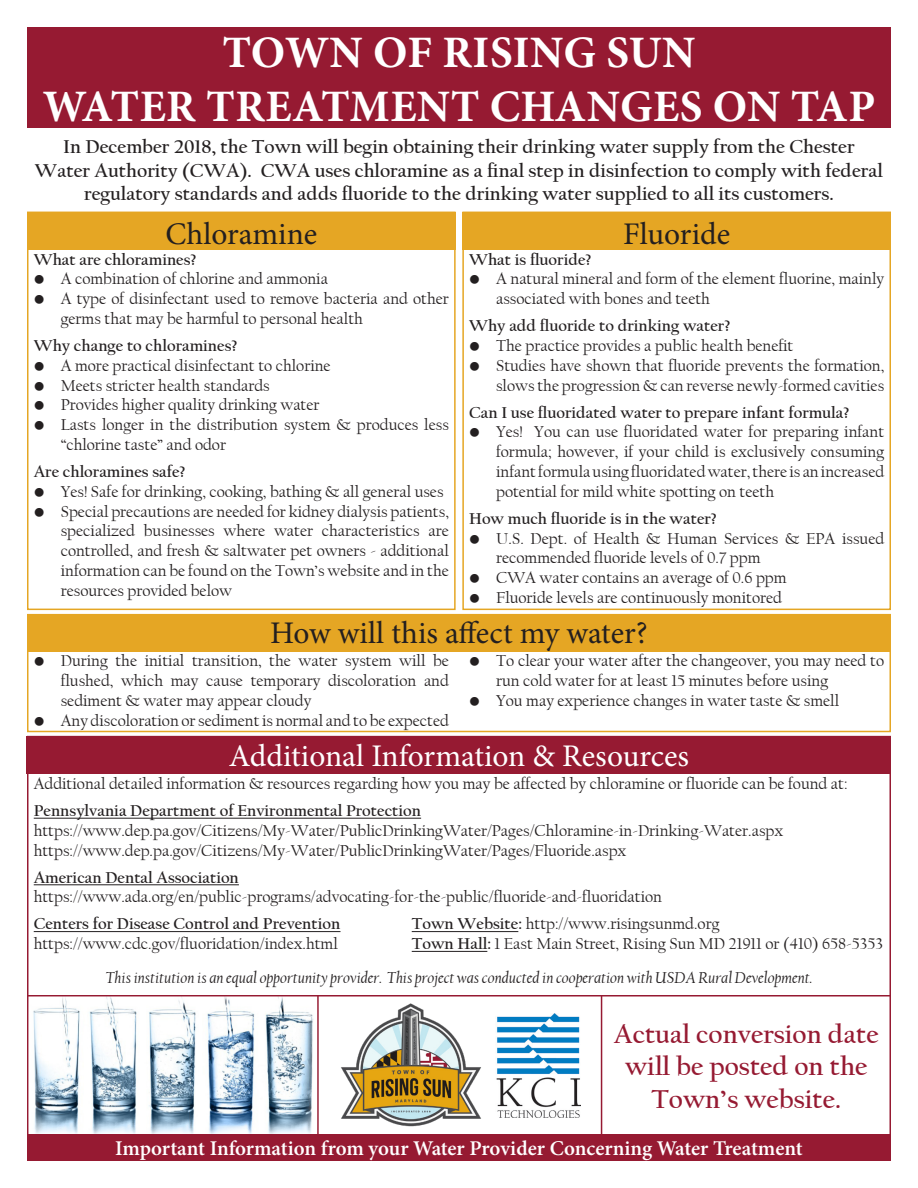
<style>
.page{position:relative;width:918px;height:1188px;background:#fff}
.page>*{position:absolute;margin:0;border:0;box-sizing:border-box;transform-origin:0 0}
.t1{font:700 45px "Minion Pro";letter-spacing:.01em;color:#fff}
.t2{font:31.5px "Minion Pro";color:#231f20}
.t3{font:31.5px "Minion Pro";color:#fff}
.t4{font:700 27px/32.4px "Californian FB";color:#961a32;text-align:center}
.t5{font:600 21px "Minion Pro";letter-spacing:-.005em;color:#fff}
.t6{font:700 19.5px/23.4px "Californian FB";color:#231f20;text-align:center}
.t7{font:16.5px/19.8px "Californian FB";color:#231f20}
.t8{font:700 16.5px "Californian FB";color:#231f20}
.t9{font:italic 16.5px "Californian FB";color:#231f20}
.s1{font-weight:700}
</style>
<div class="page">
<div style="left:462px;top:212px;width:429px;height:37px;background:#e5a624"></div>
<div style="left:27px;top:27px;width:864px;height:100px;background:#961a32"></div>
<div style="left:27px;top:1134px;width:864px;height:27px;background:#961a32"></div>
<div style="left:27px;top:212px;width:429px;height:37px;background:#e5a624"></div>
<div style="left:27px;top:212px;width:429px;height:398px;border:2px solid #e5a624"></div>
<div style="left:27px;top:614px;width:864px;height:38px;background:#e5a624"></div>
<div style="left:27px;top:614px;width:864px;height:118px;border:2px solid #e5a624"></div>
<div style="left:462px;top:212px;width:429px;height:398px;border:2px solid #e5a624"></div>
<div style="left:26px;top:736px;width:864px;height:38px;background:#961a32"></div>
<hr style="left:34px;top:818px;width:387px;height:1px;background:#231f20">
<hr style="left:34px;top:884px;width:205px;height:1px;background:#231f20">
<hr style="left:34px;top:931px;width:306px;height:1px;background:#231f20">
<hr style="left:412px;top:931px;width:106px;height:1px;background:#231f20">
<hr style="left:412px;top:951px;width:75px;height:1px;background:#231f20">
<div style="left:27px;top:736px;width:864px;height:401px;border:2px solid #961a32"></div>
<hr style="left:27px;top:995px;width:863px;height:2px;background:#961a32">
<hr style="left:317px;top:996px;width:2px;height:141px;background:#961a32">
<hr style="left:601px;top:996px;width:1px;height:141px;background:#961a32">
<img style="left:29px;top:997px;width:285px;height:137px">
<img style="left:341px;top:1003px;width:140px;height:124px">
<img style="left:496px;top:1014px;width:85px;height:104px">
<p class="t1" style="left:223px;top:20px;width:474px">TOWN OF RISING SUN</p>
<p class="t1" style="left:43px;top:74px;width:834px">WATER TREATMENT CHANGES ON TAP</p>
<p class="t6" style="left:35px;top:135px;width:849px">In December 2018, the Town will begin obtaining their drinking water supply from the Chester<br>Water Authority (CWA). CWA uses chloramine as a final step in disinfection to comply with federal regulatory standards and adds fluoride to the drinking water supplied to all its customers.</p>
<p class="t2" style="left:165px;top:212px;width:153px">Chloramine</p>
<p class="t8" style="left:34px;top:250px;width:164px">What are chloramines?</p>
<p class="t7" style="left:34px;top:269px;width:296px">• A combination of chlorine and ammonia</p>
<p class="t7" style="left:61px;top:289px;width:390px;text-indent:-27px">• A type of disinfectant used to remove bacteria and other germs that may be harmful to personal health</p>
<p class="t8" style="left:34px;top:336px;width:205px">Why change to chloramines?</p>
<p class="t7" style="left:34px;top:356px;width:298px">• A more practical disinfectant to chlorine</p>
<p class="t7" style="left:34px;top:376px;width:238px">• Meets stricter health standards</p>
<p class="t7" style="left:34px;top:395px;width:287px">• Provides higher quality drinking water</p>
<p class="t7" style="left:61px;top:415px;width:390px;text-indent:-27px">• Lasts longer in the distribution system &amp; produces less “chlorine taste” and odor</p>
<p class="t8" style="left:34px;top:462px;width:153px">Are chloramines safe?</p>
<p class="t7" style="left:34px;top:482px;width:411px">• Yes! Safe for drinking, cooking, bathing &amp; all general uses</p>
<p class="t7" style="left:61px;top:502px;width:390px;text-align:justify;text-indent:-27px">• Special precautions are needed for kidney dialysis patients, specialized businesses where water characteristics are controlled, and fresh &amp; saltwater pet owners - additional information can be found on the Town’s website and in the resources provided below</p>
<p class="t2" style="left:270px;top:612px;width:379px">How will this affect my water?</p>
<p class="t7" style="left:61px;top:651px;width:390px;text-align:justify;text-indent:-27px">• During the initial transition, the water system will be flushed, which may cause temporary discoloration and sediment &amp; water may appear cloudy</p>
<p class="t7" style="left:34px;top:711px;width:417px">• Any discoloration or sediment is normal and to be expected</p>
<p class="t2" style="left:623px;top:212px;width:109px">Fluoride</p>
<p class="t8" style="left:469px;top:250px;width:124px">What is fluoride?</p>
<p class="t7" style="left:496px;top:269px;width:390px;text-indent:-27px">• A natural mineral and form of the element fluorine, mainly associated with bones and teeth</p>
<p class="t8" style="left:469px;top:317px;width:263px">Why add fluoride to drinking water?</p>
<p class="t7" style="left:469px;top:336px;width:326px">• The practice provides a public health benefit</p>
<p class="t7" style="left:469px;top:356px;width:417px;text-align:right">• Studies have shown that fluoride prevents the formation, slows the progression &amp; can reverse newly-formed cavities</p>
<p class="t8" style="left:469px;top:403px;width:382px">Can I use fluoridated water to prepare infant formula?</p>
<p class="t7" style="left:496px;top:422px;width:390px;text-align:justify;text-indent:-27px">• Yes! You can use fluoridated water for preparing infant formula; however, if your child is exclusively consuming infant formula using fluoridated water, there is an increased potential for mild white spotting on teeth</p>
<p class="t8" style="left:469px;top:509px;width:249px">How much fluoride is in the water?</p>
<p class="t7" style="left:496px;top:529px;width:390px;text-indent:-27px">• U.S. Dept. of Health &amp; Human Services &amp; EPA issued recommended fluoride levels of 0.7 ppm</p>
<p class="t7" style="left:469px;top:568px;width:319px">• CWA water contains an average of 0.6 ppm</p>
<p class="t7" style="left:469px;top:588px;width:314px">• Fluoride levels are continuously monitored</p>
<p class="t7" style="left:496px;top:651px;width:390px;text-indent:-27px">• To clear your water after the changeover, you may need to run cold water for at least 15 minutes before using</p>
<p class="t7" style="left:469px;top:691px;width:372px">• You may experience changes in water taste &amp; smell</p>
<p class="t3" style="left:229px;top:735px;width:462px">Additional Information &amp; Resources</p>
<p class="t7" style="left:34px;top:774px;width:815px">Additional detailed information &amp; resources regarding how you may be affected by chloramine or fluoride can be found at:</p>
<p class="t8" style="left:34px;top:801px;width:389px">Pennsylvania Department of Environmental Protection</p>
<p class="t7" style="left:34px;top:821px;width:751px">https://www.dep.pa.gov/Citizens/My-Water/PublicDrinkingWater/Pages/Chloramine-in-Drinking-Water.aspx</p>
<p class="t7" style="left:34px;top:841px;width:594px">https://www.dep.pa.gov/Citizens/My-Water/PublicDrinkingWater/Pages/Fluoride.aspx</p>
<p class="t8" style="left:34px;top:868px;width:207px">American Dental Association</p>
<p class="t7" style="left:34px;top:887px;width:630px">https://www.ada.org/en/public-programs/advocating-for-the-public/fluoride-and-fluoridation</p>
<p class="t8" style="left:34px;top:915px;width:308px">Centers for Disease Control and Prevention</p>
<p class="t7" style="left:412px;top:914px;width:309px"><span class="s1">Town Website:</span> http://www.risingsunmd.org</p>
<p class="t7" style="left:34px;top:934px;width:306px">https://www.cdc.gov/fluoridation/index.html</p>
<p class="t7" style="left:412px;top:934px;width:473px"><span class="s1">Town Hall:</span> 1 East Main Street, Rising Sun MD 21911 or (410) 658-5353</p>
<p class="t9" style="left:106px;top:969px;width:708px">This institution is an equal opportunity provider. This project was conducted in cooperation with USDA Rural Development.</p>
<p class="t4" style="left:614px;top:1018px;width:266px">Actual conversion date will be posted on the<br>Town’s website.</p>
<p class="t5" style="left:115px;top:1134px;width:689px">Important Information from your Water Provider Concerning Water Treatment</p>
</div>
